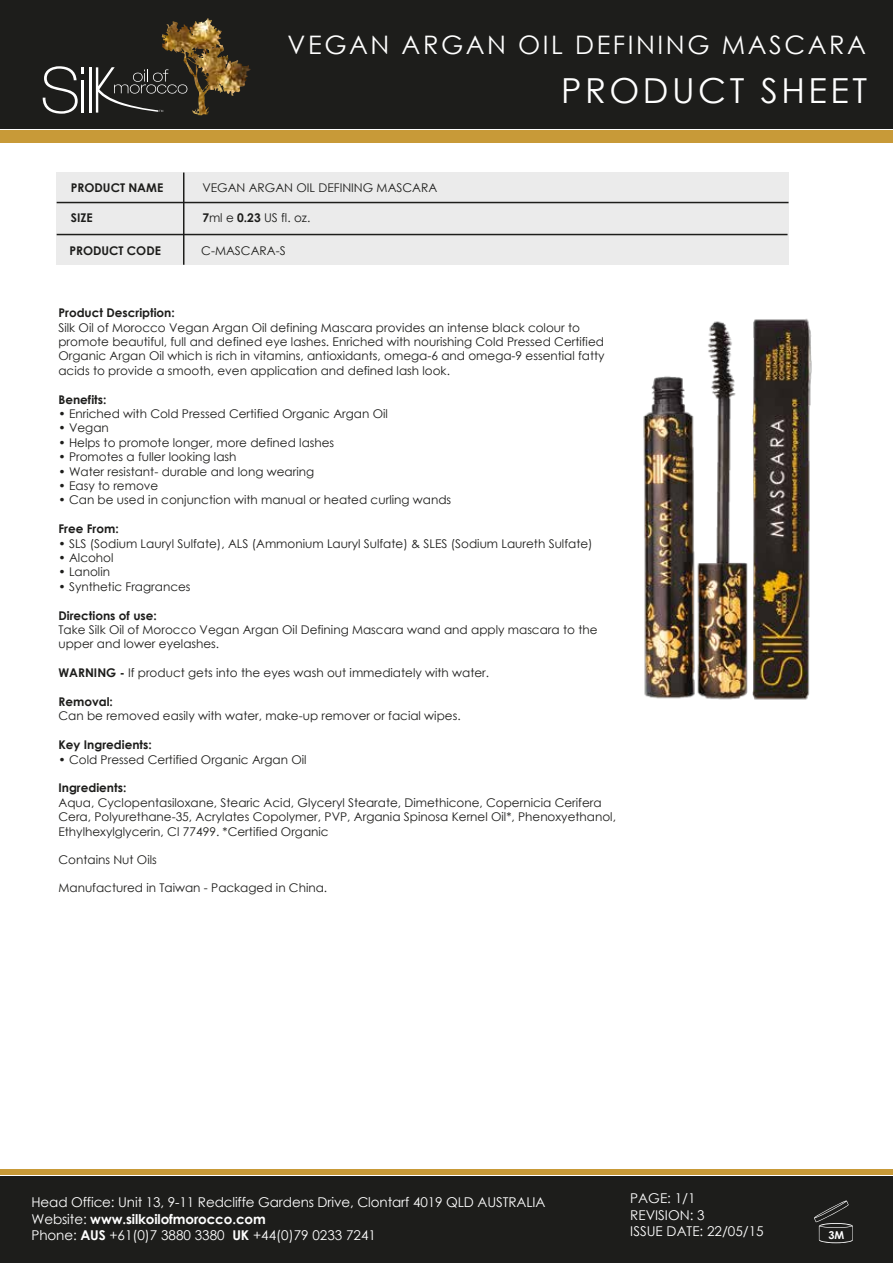
<style>
.page{position:relative;width:893px;height:1263px;background:#fff}
.page>*{position:absolute;margin:0;border:0;box-sizing:border-box;transform-origin:0 0}
.t1{font:34.5px "Century Gothic";letter-spacing:.1em;color:#fff}
.t2{font:25.5px "Century Gothic";letter-spacing:.1em;color:#fff}
.t3{font:13.5px/16.2px "Century Gothic";letter-spacing:-.01em;color:#fff}
.t4{font:12px/14.4px "Century Gothic";color:#1d1d1b}
.t5{font:700 12px "Century Gothic";color:#1d1d1b}
.t6{font:700 10.8px "Century Gothic";color:#fff}
.s1{font-weight:700}
</style>
<div class="page">
<div style="left:57px;top:173px;width:732px;height:92px;background:#ebebeb"></div>
<hr style="left:57px;top:202px;width:731px;height:1px;background:#1d1d1b">
<hr style="left:183px;top:173px;width:1px;height:92px;background:#1d1d1b">
<div style="left:0;top:0;width:893px;height:128px;background:#1d1d1b"></div>
<div style="left:0;top:131px;width:893px;height:12px;background:#c89a38"></div>
<hr style="left:57px;top:234px;width:730px;height:1px;background:#1d1d1b">
<div style="left:0;top:1177px;width:893px;height:86px;background:#1d1d1b"></div>
<div style="left:0;top:1169px;width:893px;height:5px;background:#c89a38"></div>
<hr style="left:89px;top:67px;width:3px;height:46px;background:#fff">
<svg style="left:43px;top:66px;width:41px;height:48px"></svg>
<img style="left:162px;top:18px;width:61px;height:98px">
<svg style="left:96px;top:67px;width:91px;height:46px"></svg>
<svg style="left:814px;top:1200px;width:39px;height:43px"></svg>
<img style="left:643px;top:318px;width:169px;height:382px">
<h2 class="t2" style="left:288px;top:26px;width:580px">VEGAN ARGAN OIL DEFINING MASCARA</h2>
<p class="t5" style="left:71px;top:179px;width:94px">PRODUCT NAME</p>
<p class="t4" style="left:202px;top:181px;width:236px">VEGAN ARGAN OIL DEFINING MASCARA</p>
<p class="t5" style="left:71px;top:209px;width:23px">SIZE</p>
<p class="t4" style="left:202px;top:210px;width:109px"><span class="s1">7</span>ml e <span class="s1">0.23</span> US fl. oz.</p>
<p class="t5" style="left:69px;top:242px;width:93px">PRODUCT CODE</p>
<p class="t4" style="left:201px;top:243px;width:86px">C-MASCARA-S</p>
<h1 class="t1" style="left:561px;top:66px;width:307px">PRODUCT SHEET</h1>
<p class="t5" style="left:58px;top:304px;width:118px">Product Description:</p>
<p class="t4" style="left:58px;top:320px;width:548px">Silk Oil of Morocco Vegan Argan Oil defining Mascara provides an intense black colour to promote beautiful, full and defined eye lashes. Enriched with nourishing Cold Pressed Certified Organic Argan Oil which is rich in vitamins, antioxidants, omega-6 and omega-9 essential fatty acids to provide a smooth, even application and defined lash look.</p>
<p class="t5" style="left:58px;top:390px;width:49px">Benefits:</p>
<p class="t4" style="left:58px;top:406px;width:331px">• Enriched with Cold Pressed Certified Organic Argan Oil</p>
<p class="t4" style="left:58px;top:421px;width:52px">• Vegan</p>
<p class="t4" style="left:58px;top:435px;width:277px">• Helps to promote longer, more defined lashes</p>
<p class="t4" style="left:58px;top:449px;width:180px">• Promotes a fuller looking lash</p>
<p class="t4" style="left:58px;top:464px;width:257px">• Water resistant- durable and long wearing</p>
<p class="t4" style="left:58px;top:478px;width:101px">• Easy to remove</p>
<p class="t4" style="left:58px;top:493px;width:394px">• Can be used in conjunction with manual or heated curling wands</p>
<p class="t5" style="left:58px;top:520px;width:62px">Free From:</p>
<p class="t4" style="left:58px;top:536px;width:536px">• SLS (Sodium Lauryl Sulfate), ALS (Ammonium Lauryl Sulfate) &amp; SLES (Sodium Laureth Sulfate)</p>
<p class="t4" style="left:58px;top:550px;width:57px">• Alcohol</p>
<p class="t4" style="left:58px;top:565px;width:53px">• Lanolin</p>
<p class="t4" style="left:58px;top:579px;width:134px">• Synthetic Fragrances</p>
<p class="t5" style="left:58px;top:606px;width:100px">Directions of use:</p>
<p class="t4" style="left:58px;top:622px;width:541px">Take Silk Oil of Morocco Vegan Argan Oil Defining Mascara wand and apply mascara to the upper and lower eyelashes.</p>
<p class="t4" style="left:58px;top:665px;width:432px"><span class="s1">WARNING -</span> If product gets into the eyes wash out immediately with water.</p>
<p class="t5" style="left:58px;top:692px;width:56px">Removal:</p>
<p class="t4" style="left:58px;top:709px;width:404px">Can be removed easily with water, make-up remover or facial wipes.</p>
<p class="t5" style="left:58px;top:736px;width:95px">Key Ingredients:</p>
<p class="t4" style="left:58px;top:752px;width:250px">• Cold Pressed Certified Organic Argan Oil</p>
<p class="t5" style="left:58px;top:779px;width:69px">Ingredients:</p>
<p class="t4" style="left:58px;top:795px;width:559px">Aqua, Cyclopentasiloxane, Stearic Acid, Glyceryl Stearate, Dimethicone, Copernicia Cerifera<br>Cera, Polyurethane-35, Acrylates Copolymer, PVP, Argania Spinosa Kernel Oil*, Phenoxyethanol,<br>Ethylhexylglycerin, Cl 77499. *Certified Organic</p>
<p class="t4" style="left:58px;top:853px;width:100px">Contains Nut Oils</p>
<p class="t4" style="left:58px;top:880px;width:270px">Manufactured in Taiwan - Packaged in China.</p>
<p class="t3" style="left:32px;top:1194px;width:515px">Head Office: Unit 13, 9-11 Redcliffe Gardens Drive, Clontarf 4019 QLD AUSTRALIA<br>Website: <span class="s1">www.silkoilofmorocco.com<br></span>Phone: <span class="s1">AUS</span> +61(0)7 3880 3380 <span class="s1">UK</span> +44(0)79 0233 7241</p>
<p class="t3" style="left:630px;top:1190px;width:135px">PAGE: 1/1<br>REVISION: 3<br>ISSUE DATE: 22/05/15</p>
<p class="t6" style="left:828px;top:1226px;width:17px">3M</p>
</div>
